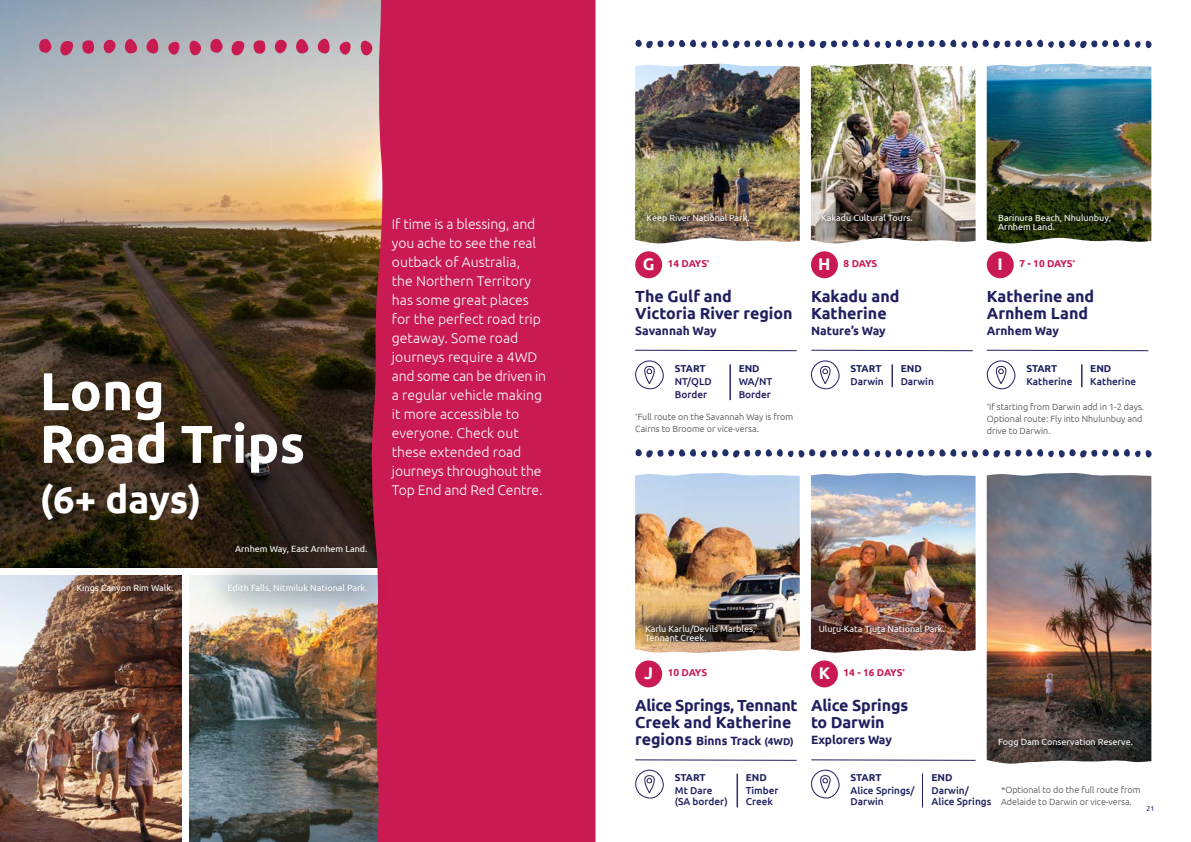
<style>
.page{position:relative;width:1191px;height:842px;background:#fff}
.page>*{position:absolute;margin:0;border:0;box-sizing:border-box;transform-origin:0 0}
.t1{font:700 53.2px/52.7px "Ubuntu";color:#fff}
.t2{font:700 38px "Ubuntu";color:#fff}
.t3{font:700 16.8px "Ubuntu";color:#fff}
.t4{font:700 16px/17px "Ubuntu";color:#1f1f5f}
.t5{font:700 16px/17px "Ubuntu";letter-spacing:-.02em;color:#1f1f5f}
.t6{font:300 14px/19px "Ubuntu";color:#fff}
.t7{font:700 12px "Ubuntu";color:#1f1f5f}
.t8{font:500 10px/11px "Ubuntu";color:#1f1f5f}
.t9{font:700 10px "Ubuntu";letter-spacing:-.005em;color:#1f1f5f}
.t10{font:700 10px "Ubuntu";letter-spacing:-.02em;color:#c91a51}
.t11{font:9px/9px "Ubuntu";color:#fff}
.t12{font:300 9px/12px "Ubuntu";color:#454347}
.t13{font:7px "Ubuntu";color:#fff}
.t14{font:7px "Ubuntu";color:#1f1f5f}
.s1{font-size:16px}
.s2{font-size:10px}
</style>
<div class="page">
<img style="left:0;top:0;width:352px;height:567px">
<div style="left:986px;top:251px;width:27px;height:27px;background:#c91a51;border-radius:50%"></div>
<div style="left:811px;top:251px;width:27px;height:27px;background:#c91a51;border-radius:50%"></div>
<div style="left:811px;top:660px;width:27px;height:27px;background:#c91a51;border-radius:50%"></div>
<div style="left:635px;top:251px;width:27px;height:27px;background:#c91a51;border-radius:50%"></div>
<div style="left:635px;top:660px;width:27px;height:27px;background:#c91a51;border-radius:50%"></div>
<svg style="left:635px;top:40px;width:516px;height:8px"></svg>
<svg style="left:635px;top:449px;width:516px;height:8px"></svg>
<svg style="left:635px;top:769px;width:29px;height:30px"></svg>
<svg style="left:811px;top:360px;width:29px;height:30px"></svg>
<svg style="left:811px;top:769px;width:29px;height:30px"></svg>
<hr style="left:736px;top:774px;width:1px;height:33px;background:#1f1f5f">
<svg style="left:891px;top:364px;width:1px;height:23px"></svg>
<hr style="left:922px;top:774px;width:1px;height:33px;background:#1f1f5f">
<img style="left:635px;top:63px;width:164px;height:181px">
<img style="left:635px;top:473px;width:164px;height:180px">
<img style="left:811px;top:64px;width:164px;height:179px">
<img style="left:811px;top:473px;width:164px;height:180px">
<img style="left:986px;top:64px;width:165px;height:179px">
<img style="left:986px;top:473px;width:165px;height:291px">
<img style="left:0;top:575px;width:182px;height:267px">
<img style="left:190px;top:575px;width:162px;height:267px">
<svg style="left:635px;top:360px;width:29px;height:30px"></svg>
<hr style="left:729px;top:364px;width:1px;height:36px;background:#1f1f5f">
<svg style="left:986px;top:360px;width:30px;height:30px"></svg>
<svg style="left:1081px;top:364px;width:1px;height:23px"></svg>
<svg style="left:635px;top:349px;width:162px;height:3px"></svg>
<svg style="left:635px;top:759px;width:162px;height:2px"></svg>
<svg style="left:811px;top:349px;width:162px;height:3px"></svg>
<svg style="left:811px;top:759px;width:165px;height:2px"></svg>
<svg style="left:986px;top:349px;width:163px;height:3px"></svg>
<svg style="left:352px;top:0;width:244px;height:842px;background:#c22252"></svg>
<svg style="left:38px;top:32px;width:339px;height:27px;background:#b895a5"></svg>
<div style="left:41px;top:368px;width:267px;height:153px;background:#000;opacity:.1"></div>
<div style="left:54px;top:560px;width:139px;height:57px;background:#000;opacity:.75"></div>
<div style="left:204px;top:558px;width:186px;height:59px;background:#000;opacity:.75"></div>
<div style="left:642px;top:209px;width:112px;height:18px;background:#000;opacity:.75"></div>
<div style="left:816px;top:209px;width:101px;height:17px;background:#000;opacity:.75"></div>
<div style="left:993px;top:209px;width:122px;height:26px;background:#000;opacity:.75"></div>
<div style="left:640px;top:620px;width:120px;height:26px;background:#000;opacity:.75"></div>
<div style="left:814px;top:620px;width:135px;height:19px;background:#000;opacity:.75"></div>
<div style="left:993px;top:734px;width:144px;height:18px;background:#000;opacity:.75"></div>
<h1 class="t1" style="left:40px;top:364px;width:267px">Long<br>Road Trips</h1>
<h2 class="t2" style="left:40px;top:476px;width:163px">(6+ days)</h2>
<p class="t11" style="left:235px;top:544px;width:134px">Arnhem Way, East Arnhem Land.</p>
<p class="t11" style="left:77px;top:583px;width:98px">Kings Canyon Rim Walk.</p>
<p class="t11" style="left:228px;top:583px;width:141px">Edith Falls, Nitmiluk National Park.</p>
<p class="t6" style="left:392px;top:214px;width:156px">If time is a blessing, and you ache to see the real outback of Australia,<br>the Northern Territory has some great places for the perfect road trip getaway. Some road journeys require a 4WD and some can be driven in a regular vehicle making it more accessible to everyone. Check out these extended road journeys throughout the<br>Top End and Red Centre.</p>
<p class="t11" style="left:646px;top:213px;width:105px">Keep River National Park.</p>
<p class="t11" style="left:821px;top:213px;width:93px">Kakadu Cultural Tours.</p>
<p class="t11" style="left:998px;top:213px;width:114px">Barinura Beach, Nhulunbuy,<br>Arnhem Land.</p>
<p class="t3" style="left:642px;top:254px;width:13px">G</p>
<p class="t10" style="left:668px;top:258px;width:43px">14 DAYS<sup>*</sup></p>
<p class="t3" style="left:818px;top:254px;width:14px">H</p>
<p class="t3" style="left:997px;top:254px;width:7px">I</p>
<p class="t10" style="left:843px;top:258px;width:35px">8 DAYS</p>
<p class="t10" style="left:1019px;top:258px;width:57px">7 - 10 DAYS<sup>*</sup></p>
<p class="t4" style="left:635px;top:288px;width:159px">The Gulf and<br>Victoria River region</p>
<p class="t7" style="left:635px;top:323px;width:83px">Savannah Way</p>
<p class="t4" style="left:811px;top:288px;width:90px">Kakadu and<br>Katherine</p>
<p class="t7" style="left:811px;top:323px;width:76px">Nature’s Way</p>
<p class="t4" style="left:986px;top:288px;width:109px">Katherine and<br>Arnhem Land</p>
<p class="t7" style="left:986px;top:323px;width:74px">Arnhem Way</p>
<p class="t9" style="left:675px;top:363px;width:32px">START</p>
<p class="t8" style="left:675px;top:375px;width:38px;line-height:13px">NT/QLD<br>Border</p>
<p class="t9" style="left:850px;top:363px;width:32px">START</p>
<p class="t8" style="left:850px;top:376px;width:35px">Darwin</p>
<p class="t9" style="left:1026px;top:363px;width:32px">START</p>
<p class="t8" style="left:1026px;top:376px;width:47px">Katherine</p>
<p class="t9" style="left:738px;top:363px;width:22px">END</p>
<p class="t8" style="left:738px;top:375px;width:35px;line-height:13px">WA/NT<br>Border</p>
<p class="t12" style="left:635px;top:410px;width:159px"><sup>*</sup>Full route on the Savannah Way is from<br>Cairns to Broome or vice-versa.</p>
<p class="t12" style="left:986px;top:400px;width:159px"><sup>*</sup>If starting from Darwin add in 1-2 days.<br>Optional route: Fly into Nhulunbuy and drive to Darwin.</p>
<p class="t9" style="left:900px;top:363px;width:22px">END</p>
<p class="t8" style="left:900px;top:376px;width:35px">Darwin</p>
<p class="t9" style="left:1090px;top:363px;width:22px">END</p>
<p class="t8" style="left:1090px;top:376px;width:47px">Katherine</p>
<p class="t11" style="left:645px;top:624px;width:112px">Karlu Karlu/Devils Marbles,<br>Tennant Creek.</p>
<p class="t11" style="left:818px;top:624px;width:128px">Uluru-Kata Tjuta National Park.</p>
<p class="t3" style="left:644px;top:663px;width:10px">J</p>
<p class="t10" style="left:668px;top:667px;width:41px">10 DAYS</p>
<p class="t3" style="left:818px;top:663px;width:13px">K</p>
<p class="t10" style="left:843px;top:667px;width:63px">14 - 16 DAYS<sup>*</sup></p>
<p class="t5" style="left:635px;top:697px;width:164px">Alice Springs, Tennant<br>Creek and Katherine</p>
<p class="t7" style="left:635px;top:734px;width:160px"><span class="s1">regions</span> Binns Track <span class="s2">(4WD)</span></p>
<p class="t4" style="left:811px;top:697px;width:99px">Alice Springs to Darwin</p>
<p class="t7" style="left:811px;top:733px;width:82px">Explorers Way</p>
<p class="t11" style="left:998px;top:737px;width:136px">Fogg Dam Conservation Reserve.</p>
<p class="t9" style="left:675px;top:772px;width:32px">START</p>
<p class="t8" style="left:675px;top:785px;width:54px">Mt Dare (SA border)</p>
<p class="t9" style="left:850px;top:772px;width:32px">START</p>
<p class="t8" style="left:850px;top:785px;width:65px">Alice Springs/<br>Darwin</p>
<p class="t9" style="left:745px;top:772px;width:22px">END</p>
<p class="t8" style="left:745px;top:785px;width:34px">Timber<br>Creek</p>
<p class="t9" style="left:931px;top:772px;width:22px">END</p>
<p class="t8" style="left:931px;top:785px;width:61px">Darwin/<br>Alice Springs</p>
<p class="t12" style="left:1001px;top:784px;width:141px">*Optional to do the full route from<br>Adelaide to Darwin or vice-versa.</p>
<p class="t13" style="left:37px;top:804px;width:9px">20</p>
<p class="t14" style="left:1146px;top:804px;width:9px">21</p>
</div>
